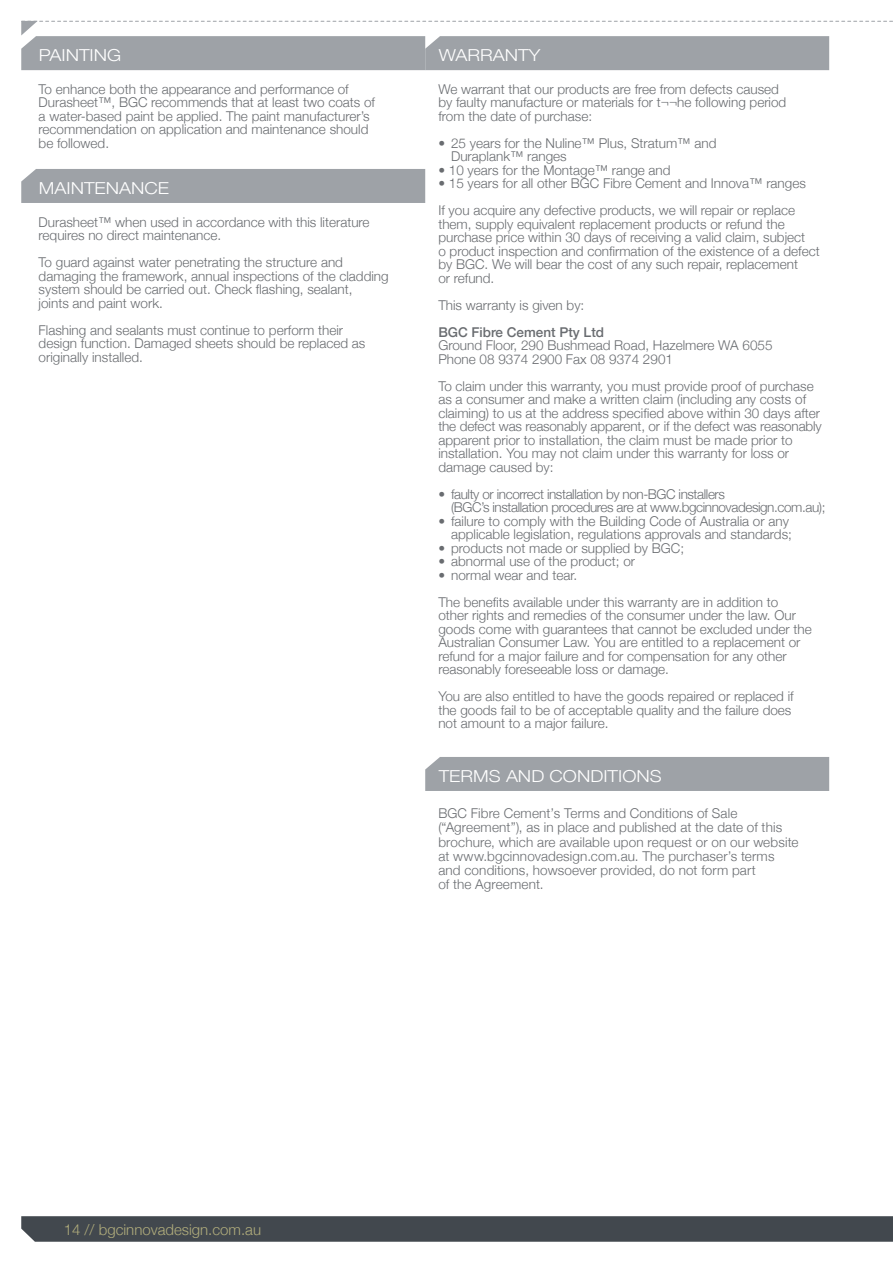
<style>
.page{position:relative;width:893px;height:1263px;background:#fff}
.page>*{position:absolute;margin:0;border:0;box-sizing:border-box;transform-origin:0 0}
.t1{font:300 16.5px "Helvetica Neue";color:#fff;scale:1.15 1}
.t2{font:300 15px "Helvetica Neue";color:#b1ad7c}
.t3{font:300 13.5px/13.5px "Helvetica Neue";color:#696c70}
.t4{font:300 13.5px/13.5px "Helvetica Neue";letter-spacing:-.03em;color:#696c70}
.t5{font:500 13.5px "Helvetica Neue";color:#696c70}
</style>
<div class="page">
<div style="left:425px;top:757px;width:404px;height:34px;background:#9ea2a7"></div>
<svg style="left:21px;top:1216px;width:872px;height:26px;background:#464c51"></svg>
<svg style="left:21px;top:21px;width:872px;height:49px"></svg>
<div style="left:21px;top:169px;width:404px;height:34px;background:#9ea2a7"></div>
<p class="t1" style="left:39px;top:49px;width:73px">PAINTING</p>
<p class="t3" style="left:39px;top:84px;width:338px">To enhance both the appearance and performance of Durasheet™, BGC recommends that at least two coats of a water-based paint be applied. The paint manufacturer’s recommendation on application and maintenance should be followed.</p>
<p class="t1" style="left:39px;top:182px;width:115px">MAINTENANCE</p>
<p class="t3" style="left:39px;top:216px;width:332px">Durasheet™ when used in accordance with this literature requires no direct maintenance.</p>
<p class="t3" style="left:39px;top:257px;width:352px">To guard against water penetrating the structure and damaging the framework, annual inspections of the cladding system should be carried out. Check flashing, sealant,<br>joints and paint work.</p>
<p class="t3" style="left:39px;top:324px;width:328px">Flashing and sealants must continue to perform their design function. Damaged sheets should be replaced as originally installed.</p>
<p class="t1" style="left:439px;top:49px;width:90px">WARRANTY</p>
<p class="t3" style="left:438px;top:84px;width:350px">We warrant that our products are free from defects caused by faulty manufacture or materials for t¬¬he following period from the date of purchase:</p>
<p class="t3" style="left:451px;top:138px;width:267px;text-indent:-13px">• 25 years for the Nuline™ Plus, Stratum™ and<br>Duraplank™ ranges</p>
<p class="t3" style="left:438px;top:165px;width:234px">• 10 years for the Montage™ range and</p>
<p class="t3" style="left:438px;top:171px;width:369px;line-height:27px">• 15 years for all other BGC Fibre Cement and Innova™ ranges<br>If you acquire any defective products, we will repair or replace</p>
<p class="t3" style="left:438px;top:216px;width:383px">them, supply equivalent replacement products or refund the purchase price within 30 days of receiving a valid claim, subject<br>o product inspection and confirmation of the existence of a defect by BGC. We will bear the cost of any such repair, replacement<br>or refund.</p>
<p class="t3" style="left:438px;top:300px;width:148px">This warranty is given by:</p>
<p class="t5" style="left:438px;top:321px;width:167px">BGC Fibre Cement Pty Ltd</p>
<p class="t3" style="left:438px;top:340px;width:336px">Ground Floor, 290 Bushmead Road, Hazelmere WA 6055<br>Phone 08 9374 2900 Fax 08 9374 2901</p>
<p class="t3" style="left:438px;top:381px;width:385px">To claim under this warranty, you must provide proof of purchase as a consumer and make a written claim (including any costs of claiming) to us at the address specified above within 30 days after the defect was reasonably apparent, or if the defect was reasonably apparent prior to installation, the claim must be made prior to installation. You may not claim under this warranty for loss or damage caused by:</p>
<p class="t4" style="left:451px;top:489px;width:376px;text-indent:-13px">• faulty or incorrect installation by non-BGC installers<br>(BGC’s installation procedures are at www.bgcinnovadesign.com.au);</p>
<p class="t3" style="left:438px;top:516px;width:355px;text-align:right">• failure to comply with the Building Code of Australia or any applicable legislation, regulations approvals and standards;</p>
<p class="t3" style="left:438px;top:540px;width:247px">• products not made or supplied by BGC;</p>
<p class="t3" style="left:438px;top:554px;width:198px">• abnormal use of the product; or</p>
<p class="t3" style="left:438px;top:563px;width:341px;line-height:27px">• normal wear and tear.<br>The benefits available under this warranty are in addition to</p>
<p class="t3" style="left:438px;top:610px;width:375px">other rights and remedies of the consumer under the law. Our goods come with guarantees that cannot be excluded under the Australian Consumer Law. You are entitled to a replacement or refund for a major failure and for compensation for any other reasonably foreseeable loss or damage.</p>
<p class="t3" style="left:438px;top:691px;width:357px">You are also entitled to have the goods repaired or replaced if the goods fail to be of acceptable quality and the failure does not amount to a major failure.</p>
<p class="t1" style="left:439px;top:770px;width:195px">TERMS AND CONDITIONS</p>
<p class="t3" style="left:438px;top:807px;width:362px;line-height:14.2px">BGC Fibre Cement’s Terms and Conditions of Sale (“Agreement”), as in place and published at the date of this brochure, which are available upon request or on our website at www.bgcinnovadesign.com.au. The purchaser’s terms and conditions, howsoever provided, do not form part<br>of the Agreement.</p>
<p class="t2" style="left:64px;top:1224px;width:199px">14 // bgcinnovadesign.com.au</p>
</div>
